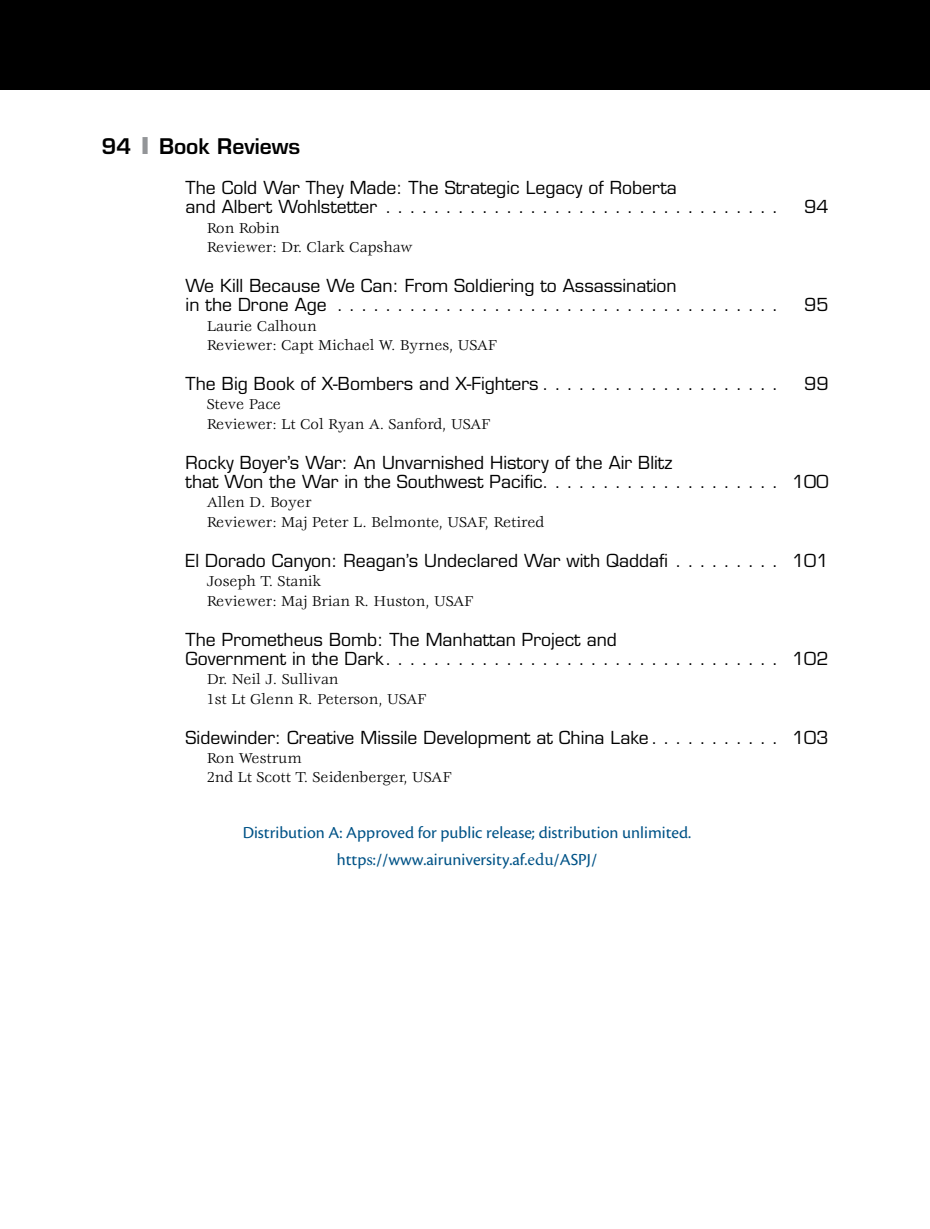
<style>
.page{position:relative;width:930px;height:1229px;background:#fff}
.page>*{position:absolute;margin:0;border:0;box-sizing:border-box;transform-origin:0 0}
.t1{font:600 21px "Eurostile LT Std";color:#000}
.t2{font:17.5px/19.2px "Eurostile LT Std";color:#000}
.t3{font:17.5px/26.2px "Cronos Pro";color:#005387;text-align:center}
.t4{font:15.75px/19.2px "Veljovic Std";color:#000}
.s1{color:#939598}
.s2{font-family:"Minion Pro"}
</style>
<div class="page">
<div style="left:0;top:0;width:929px;height:89px;background:#000"></div>
<p class="t1" style="left:102px;top:133px;width:200px">94 <span class="s1">❙</span> Book Reviews</p>
<p class="t2" style="left:186px;top:178px;width:594px">The Cold War They Made: The Strategic Legacy of Roberta<br>and Albert Wohlstetter . . . . . . . . . . . . . . . . . . . . . . . . . . . . . . . . .</p>
<p class="t4" style="left:206px;top:219px;width:207px">Ron Robin<br>Reviewer: Dr. Clark Capshaw</p>
<p class="t2" style="left:186px;top:276px;width:594px">We Kill Because We Can: From Soldiering to Assassination<br>in the Drone Age . . . . . . . . . . . . . . . . . . . . . . . . . . . . . . . . . . . . .</p>
<p class="t2" style="left:804px;top:197px;width:26px">94</p>
<p class="t2" style="left:804px;top:295px;width:26px">95</p>
<p class="t4" style="left:206px;top:317px;width:292px">Laurie Calhoun<br>Reviewer: Capt Michael W. Byrnes, USAF</p>
<p class="t2" style="left:186px;top:374px;width:594px">The Big Book of X-Bombers and X-Fighters . . . . . . . . . . . . . . . . . . . .</p>
<p class="t2" style="left:804px;top:374px;width:26px">99</p>
<p class="t4" style="left:206px;top:395px;width:285px">Steve Pace<br>Reviewer: Lt Col Ryan A. Sanford, USAF</p>
<p class="t2" style="left:186px;top:453px;width:644px">Rocky Boyer’s War: An Unvarnished History of the Air Blitz<br>that Won the War in the Southwest Pacific . . . . . . . . . . . . . . . . . . . . 100</p>
<p class="t4" style="left:206px;top:493px;width:339px">Allen D. Boyer<br>Reviewer: Maj Peter L. Belmonte, USAF, Retired</p>
<p class="t2" style="left:186px;top:551px;width:644px">El Dorado Canyon: Reagan’s Undeclared War with Qaddafi . . . . . . . . . 101</p>
<p class="t4" style="left:206px;top:572px;width:268px">Joseph T. Stanik<br>Reviewer: Maj Brian R. Huston, USAF</p>
<p class="t2" style="left:186px;top:630px;width:644px">The Prometheus Bomb: The Manhattan Project and<br>Government in the Dark . . . . . . . . . . . . . . . . . . . . . . . . . . . . . . . . . 102</p>
<p class="t4" style="left:206px;top:670px;width:221px">Dr. Neil J. Sullivan<br>1st Lt Glenn R. Peterson, USAF</p>
<p class="t2" style="left:186px;top:728px;width:644px">Sidewinder: Creative Missile Development at China Lake . . . . . . . . . . . 103</p>
<p class="t4" style="left:206px;top:749px;width:246px">Ron Westrum<br>2nd Lt Scott T. Seidenberger, USAF</p>
<p class="t3" style="left:243px;top:819px;width:450px">Distribution A: Approved for public release; distribution unlimited. http<span class="s2">s</span>://www.airuniversity.af.<span class="s2">edu</span>/ASPJ/</p>
</div>
